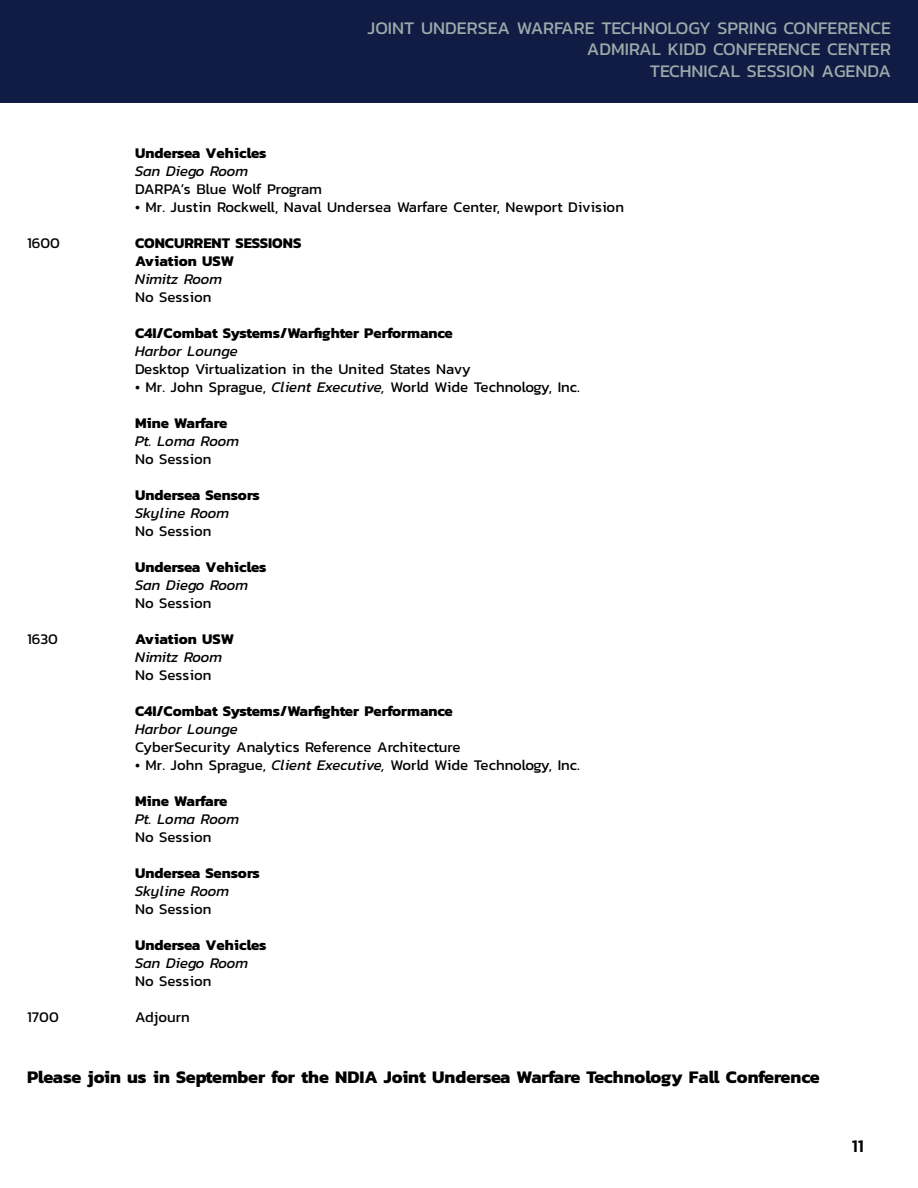
<style>
.page{position:relative;width:918px;height:1188px;background:#fff}
.page>*{position:absolute;margin:0;border:0;box-sizing:border-box;transform-origin:0 0}
.t1{font:18px/21.6px "Kanit";color:#9dabab;text-align:right}
.t2{font:700 18px "Kanit";color:#000}
.t3{font:500 18px "Kanit";color:#000}
.t4{font:15px "Kanit";color:#000}
.t5{font:700 15px/18px "Kanit";color:#000}
.t6{font:italic 15px "Kanit";color:#000}
.t7{font:15px "Kanit";letter-spacing:-.03em;color:#000}
.s1{font-style:italic}
</style>
<div class="page">
<div style="left:0;top:0;width:918px;height:103px;background:#111c45"></div>
<p class="t1" style="left:368px;top:16px;width:525px">JOINT UNDERSEA WARFARE TECHNOLOGY SPRING CONFERENCE<br>ADMIRAL KIDD CONFERENCE CENTER<br>TECHNICAL SESSION AGENDA</p>
<p class="t5" style="left:135px;top:143px;width:133px">Undersea Vehicles</p>
<p class="t6" style="left:135px;top:160px;width:115px">San Diego Room</p>
<p class="t7" style="left:135px;top:178px;width:189px">DARPA’s Blue Wolf Program</p>
<p class="t4" style="left:135px;top:196px;width:491px">• Mr. Justin Rockwell, Naval Undersea Warfare Center, Newport Division</p>
<p class="t4" style="left:27px;top:232px;width:34px">1600</p>
<p class="t5" style="left:135px;top:233px;width:168px">CONCURRENT SESSIONS<br>Aviation USW</p>
<p class="t6" style="left:135px;top:268px;width:89px">Nimitz Room</p>
<p class="t4" style="left:135px;top:286px;width:78px">No Session</p>
<p class="t5" style="left:135px;top:323px;width:319px">C4I/Combat Systems/Warfighter Performance</p>
<p class="t6" style="left:135px;top:340px;width:104px">Harbor Lounge</p>
<p class="t4" style="left:135px;top:358px;width:337px">Desktop Virtualization in the United States Navy</p>
<p class="t4" style="left:135px;top:376px;width:446px">• Mr. John Sprague, <span class="s1">Client Executive,</span> World Wide Technology, Inc.</p>
<p class="t5" style="left:135px;top:413px;width:94px">Mine Warfare</p>
<p class="t6" style="left:135px;top:430px;width:106px">Pt. Loma Room</p>
<p class="t4" style="left:135px;top:448px;width:78px">No Session</p>
<p class="t5" style="left:135px;top:485px;width:126px">Undersea Sensors</p>
<p class="t6" style="left:135px;top:502px;width:96px">Skyline Room</p>
<p class="t4" style="left:135px;top:520px;width:78px">No Session</p>
<p class="t5" style="left:135px;top:557px;width:133px">Undersea Vehicles</p>
<p class="t6" style="left:135px;top:574px;width:115px">San Diego Room</p>
<p class="t4" style="left:135px;top:592px;width:78px">No Session</p>
<p class="t4" style="left:27px;top:628px;width:32px">1630</p>
<p class="t5" style="left:135px;top:629px;width:101px">Aviation USW</p>
<p class="t6" style="left:135px;top:646px;width:89px">Nimitz Room</p>
<p class="t4" style="left:135px;top:664px;width:78px">No Session</p>
<p class="t5" style="left:135px;top:701px;width:319px">C4I/Combat Systems/Warfighter Performance</p>
<p class="t6" style="left:135px;top:718px;width:104px">Harbor Lounge</p>
<p class="t4" style="left:135px;top:736px;width:327px">CyberSecurity Analytics Reference Architecture</p>
<p class="t4" style="left:135px;top:754px;width:446px">• Mr. John Sprague, <span class="s1">Client Executive,</span> World Wide Technology, Inc.</p>
<p class="t5" style="left:135px;top:791px;width:94px">Mine Warfare</p>
<p class="t6" style="left:135px;top:808px;width:106px">Pt. Loma Room</p>
<p class="t4" style="left:135px;top:826px;width:78px">No Session</p>
<p class="t5" style="left:135px;top:863px;width:126px">Undersea Sensors</p>
<p class="t6" style="left:135px;top:880px;width:96px">Skyline Room</p>
<p class="t4" style="left:135px;top:898px;width:78px">No Session</p>
<p class="t5" style="left:135px;top:935px;width:133px">Undersea Vehicles</p>
<p class="t6" style="left:135px;top:952px;width:115px">San Diego Room</p>
<p class="t4" style="left:135px;top:970px;width:78px">No Session</p>
<p class="t4" style="left:27px;top:1006px;width:33px">1700</p>
<p class="t4" style="left:135px;top:1006px;width:56px">Adjourn</p>
<p class="t2" style="left:27px;top:1063px;width:794px">Please join us in September for the NDIA Joint Undersea Warfare Technology Fall Conference</p>
<p class="t3" style="left:852px;top:1132px;width:14px">11</p>
</div>
